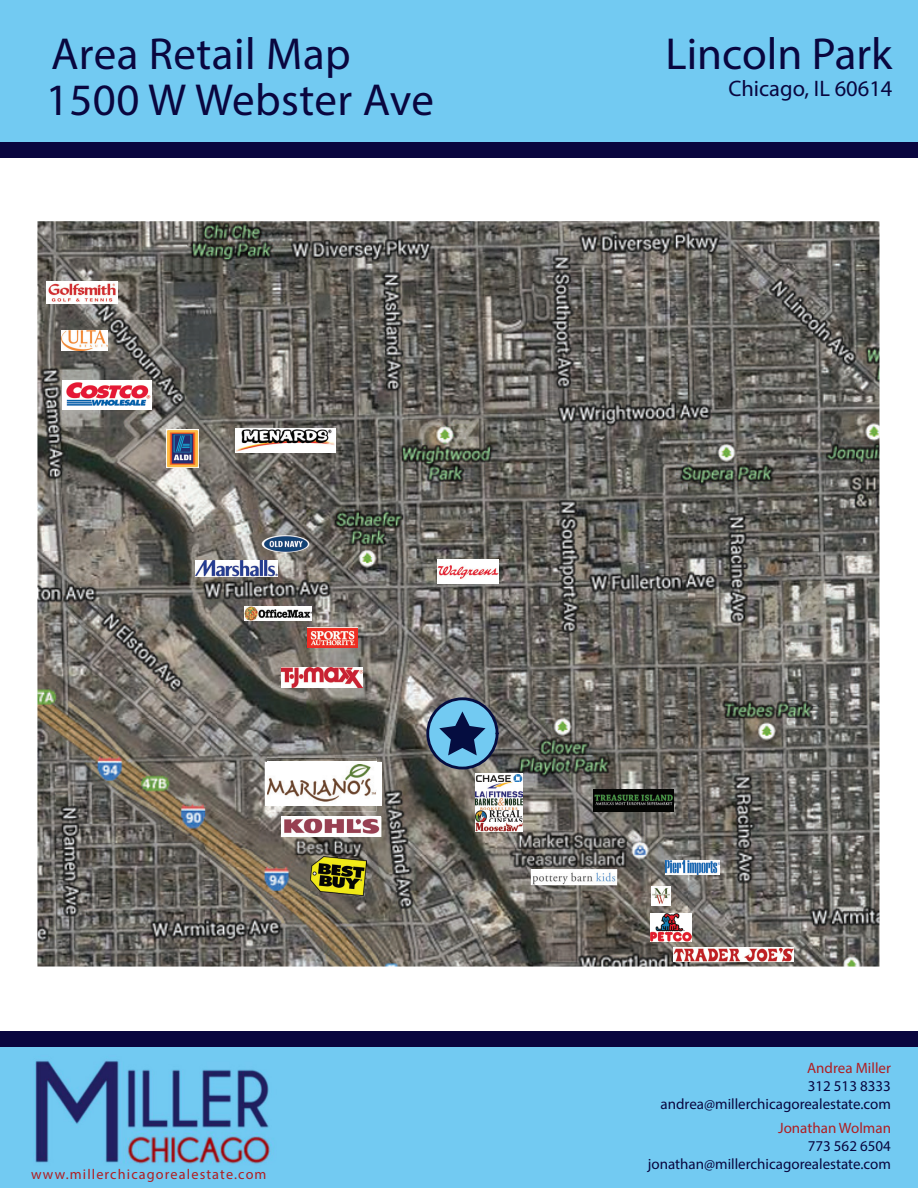
<style>
.page{position:relative;width:918px;height:1188px;background:#fff}
.page>*{position:absolute;margin:0;border:0;box-sizing:border-box;transform-origin:0 0}
.t1{font:45px "Myriad Pro";letter-spacing:.01em;color:#09063f}
.t2{font:22.5px "Myriad Pro";color:#09063f}
.t3{font:15px "Myriad Pro";color:#09063f}
.t4{font:15px "Myriad Pro";color:#af1e22}
.t5{font:14.25px "Myriad Pro";letter-spacing:.08em;color:#af1e22}
</style>
<div class="page">
<div style="left:0;top:0;width:918px;height:142px;background:#72caf2"></div>
<div style="left:0;top:142px;width:918px;height:16px;background:#09063f"></div>
<div style="left:0;top:1047px;width:918px;height:141px;background:#72caf2"></div>
<div style="left:0;top:1031px;width:918px;height:16px;background:#09063f"></div>
<img style="left:33px;top:1060px;width:239px;height:104px">
<img style="left:37px;top:221px;width:843px;height:746px">
<img style="left:63px;top:381px;width:89px;height:28px">
<img style="left:235px;top:429px;width:101px;height:23px">
<img style="left:166px;top:429px;width:33px;height:39px">
<img style="left:262px;top:535px;width:47px;height:18px">
<img style="left:196px;top:560px;width:81px;height:17px">
<svg style="left:426px;top:697px;width:73px;height:73px;background:#5581a2"></svg>
<div style="left:265px;top:762px;width:117px;height:44px;background:#fff"></div>
<img style="left:267px;top:758px;width:109px;height:53px">
<img style="left:267px;top:762px;width:109px;height:44px">
<img style="left:311px;top:857px;width:56px;height:38px">
<div style="left:282px;top:817px;width:99px;height:20px;background:#fff"></div>
<img style="left:284px;top:818px;width:96px;height:16px">
<img style="left:245px;top:607px;width:66px;height:14px">
<img style="left:307px;top:628px;width:51px;height:20px">
<img style="left:282px;top:668px;width:80px;height:19px">
<img style="left:666px;top:860px;width:53px;height:14px">
<img style="left:650px;top:913px;width:41px;height:29px">
<img style="left:673px;top:947px;width:120px;height:15px">
<img style="left:651px;top:886px;width:19px;height:19px">
<img style="left:476px;top:773px;width:47px;height:59px">
<img style="left:437px;top:559px;width:61px;height:25px">
<img style="left:46px;top:282px;width:71px;height:22px">
<img style="left:61px;top:330px;width:47px;height:20px">
<img style="left:593px;top:789px;width:81px;height:22px">
<img style="left:531px;top:869px;width:86px;height:16px">
<p class="t1" style="left:51px;top:26px;width:301px">Area Retail Map</p>
<p class="t1" style="left:46px;top:72px;width:390px">1500 W Webster Ave</p>
<p class="t1" style="left:666px;top:26px;width:228px">Lincoln Park</p>
<p class="t2" style="left:728px;top:74px;width:166px">Chicago, IL 60614</p>
<p class="t5" style="left:31px;top:1165px;width:237px">www.millerchicagorealestate.com</p>
<p class="t4" style="left:807px;top:1059px;width:85px">Andrea Miller</p>
<p class="t3" style="left:808px;top:1077px;width:85px">312 513 8333</p>
<p class="t3" style="left:661px;top:1095px;width:232px">andrea@millerchicagorealestate.com</p>
<p class="t4" style="left:778px;top:1118px;width:114px">Jonathan Wolman</p>
<p class="t3" style="left:808px;top:1136px;width:85px">773 562 6504</p>
<p class="t3" style="left:648px;top:1154px;width:245px">jonathan@millerchicagorealestate.com</p>
</div>
